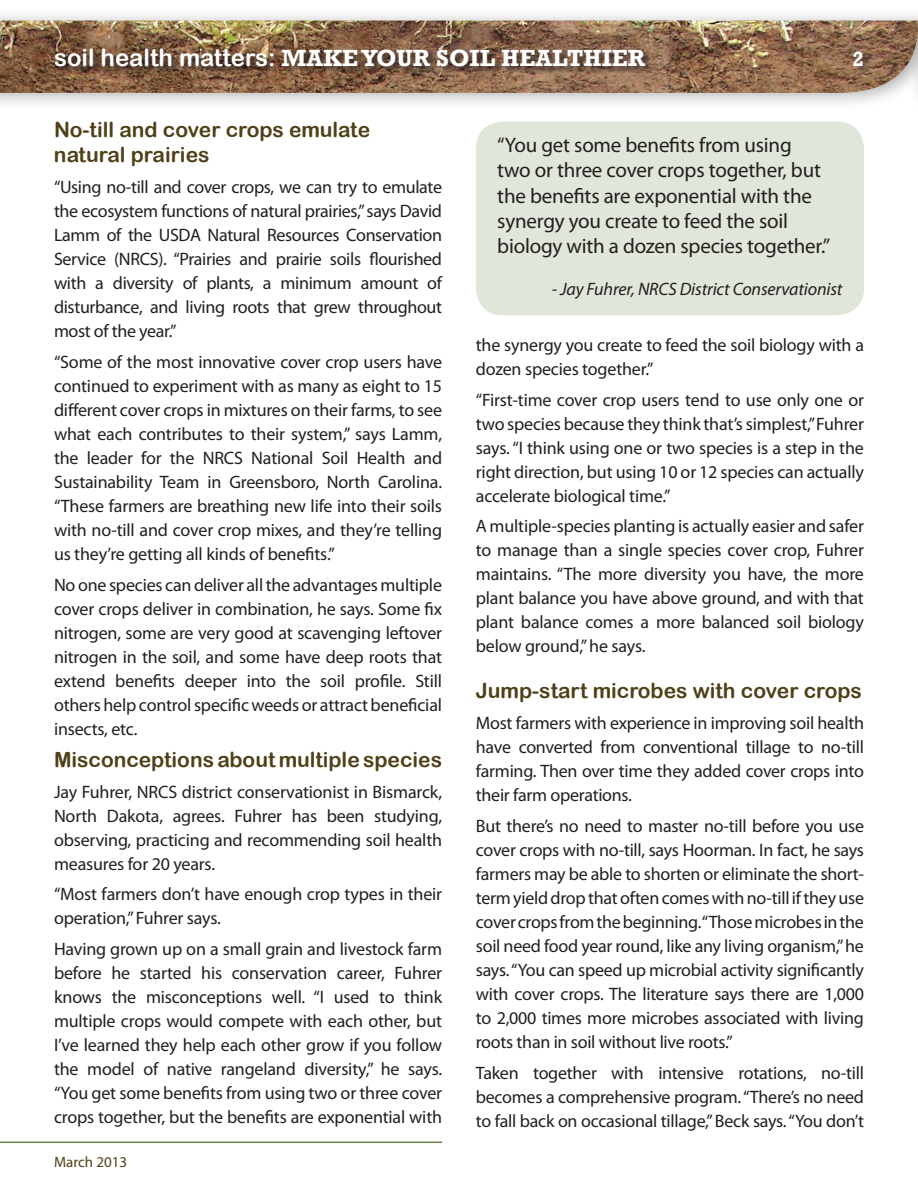
<style>
.page{position:relative;width:918px;height:1188px;background:#fff}
.page>*{position:absolute;margin:0;border:0;box-sizing:border-box;transform-origin:0 0}
.t1{font:700 24px "Rockwell";color:#fff}
.maintext{font:21px/25.2px "Myriad Pro";letter-spacing:-.01em;color:#231f20}
.maintext-2{font:21px/25.2px "Arial Rounded MT Bold";color:#4f4017}
.t2{font:700 21px "Rockwell";color:#fff}
.maintext-3{font:18px/24px "Myriad Pro";letter-spacing:-.01em;color:#231f20;text-align:justify}
.maintext-4{font:italic 18px "Myriad Pro";letter-spacing:-.01em;color:#231f20}
.t3{font:15px "Myriad Pro";color:#4f4017}
.s1{font-family:"Arial Rounded MT Bold";font-weight:400}
</style>
<div class="page">
<div style="left:0;top:7px;width:918px;height:103px;background:#231f20;opacity:.34"></div>
<img style="left:0;top:21px;width:909px;height:72px">
<div style="left:55px;top:49px;width:816px;height:26px;background:#231f20;opacity:.75"></div>
<hr style="left:0;top:1142px;width:442px;height:1px;background:#688045">
<div style="left:909px;top:7px;width:9px;height:103px;background:#231f20;opacity:.34"></div>
<div style="left:476px;top:122px;width:388px;height:193px;background:#e1e6da;border-radius:27px"></div>
<p class="t1" style="left:54px;top:43px;width:593px"><span class="s1">soil health matters:</span> MAKE YOUR SOIL HEALTHIER</p>
<p class="t2" style="left:852px;top:46px;width:13px">2</p>
<p class="maintext-2" style="left:54px;top:116px;width:318px">No-till and cover crops emulate natural prairies</p>
<p class="maintext-3" style="left:54px;top:175px;width:390px">“Using no-till and cover crops, we can try to emulate the ecosystem functions of natural prairies,” says David Lamm of the USDA Natural Resources Conservation Service (NRCS). “Prairies and prairie soils flourished with a diversity of plants, a minimum amount of disturbance, and living roots that grew throughout most of the year.”</p>
<p class="maintext-3" style="left:54px;top:350px;width:390px">“Some of the most innovative cover crop users have continued to experiment with as many as eight to 15 different cover crops in mixtures on their farms, to see what each contributes to their system,” says Lamm, the leader for the NRCS National Soil Health and Sustainability Team in Greensboro, North Carolina. “These farmers are breathing new life into their soils with no-till and cover crop mixes, and they’re telling us they’re getting all kinds of benefits.”</p>
<p class="maintext-3" style="left:54px;top:573px;width:390px">No one species can deliver all the advantages multiple cover crops deliver in combination, he says. Some fix nitrogen, some are very good at scavenging leftover nitrogen in the soil, and some have deep roots that extend benefits deeper into the soil profile. Still others help control specific weeds or attract beneficial insects, etc.</p>
<p class="maintext-2" style="left:54px;top:747px;width:390px">Misconceptions about multiple species</p>
<p class="maintext-3" style="left:54px;top:779px;width:390px">Jay Fuhrer, NRCS district conservationist in Bismarck, North Dakota, agrees. Fuhrer has been studying, observing, practicing and recommending soil health measures for 20 years.</p>
<p class="maintext-3" style="left:54px;top:882px;width:390px">“Most farmers don’t have enough crop types in their operation,” Fuhrer says.</p>
<p class="maintext-3" style="left:54px;top:937px;width:390px">Having grown up on a small grain and livestock farm before he started his conservation career, Fuhrer knows the misconceptions well. “I used to think multiple crops would compete with each other, but I’ve learned they help each other grow if you follow the model of native rangeland diversity,” he says. “You get some benefits from using two or three cover crops together, but the benefits are exponential with</p>
<p class="t3" style="left:54px;top:1153px;width:75px">March 2013</p>
<p class="maintext" style="left:497px;top:132px;width:334px">“You get some benefits from using two or three cover crops together, but the benefits are exponential with the synergy you create to feed the soil biology with a dozen species together.”</p>
<p class="maintext-4" style="left:552px;top:278px;width:292px">- Jay Fuhrer, NRCS District Conservationist</p>
<p class="maintext-3" style="left:476px;top:333px;width:390px">the synergy you create to feed the soil biology with a dozen species together.”</p>
<p class="maintext-3" style="left:476px;top:387px;width:390px">“First-time cover crop users tend to use only one or two species because they think that’s simplest,” Fuhrer says. “I think using one or two species is a step in the right direction, but using 10 or 12 species can actually accelerate biological time.”</p>
<p class="maintext-3" style="left:476px;top:514px;width:390px">A multiple-species planting is actually easier and safer to manage than a single species cover crop, Fuhrer maintains. “The more diversity you have, the more plant balance you have above ground, and with that plant balance comes a more balanced soil biology below ground,” he says.</p>
<p class="maintext-2" style="left:476px;top:678px;width:388px">Jump-start microbes with cover crops</p>
<p class="maintext-3" style="left:476px;top:711px;width:390px">Most farmers with experience in improving soil health have converted from conventional tillage to no-till farming. Then over time they added cover crops into their farm operations.</p>
<p class="maintext-3" style="left:476px;top:814px;width:390px">But there’s no need to master no-till before you use cover crops with no-till, says Hoorman. In fact, he says farmers may be able to shorten or eliminate the short&shy;term yield drop that often comes with no-till if they use cover crops from the beginning. “Those microbes in the soil need food year round, like any living organism,” he says. “You can speed up microbial activity significantly with cover crops. The literature says there are 1,000 to 2,000 times more microbes associated with living roots than in soil without live roots.”</p>
<p class="maintext-3" style="left:476px;top:1061px;width:390px">Taken together with intensive rotations, no-till becomes a comprehensive program. “There’s no need to fall back on occasional tillage,” Beck says. “You don’t</p>
</div>
